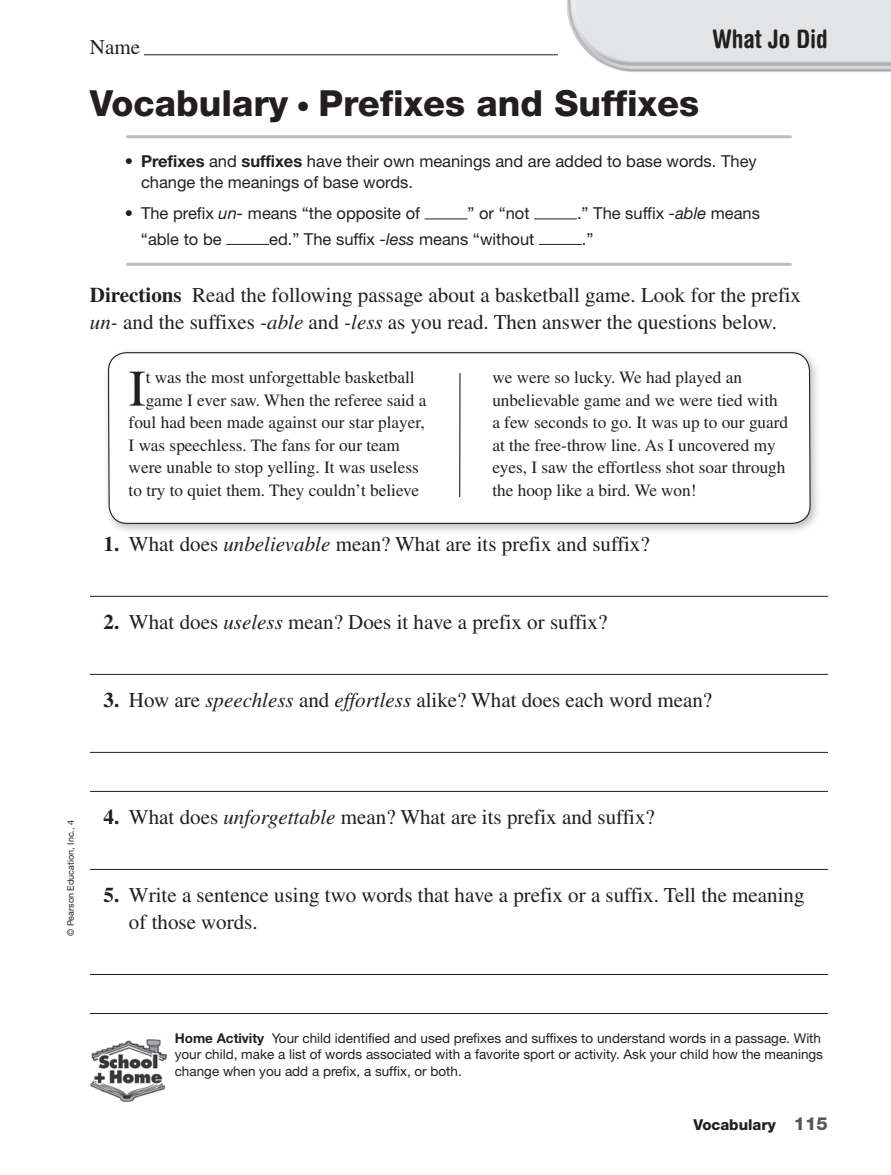
<style>
.page{position:relative;width:891px;height:1175px;background:#fff}
.page>*{position:absolute;margin:0;border:0;box-sizing:border-box;transform-origin:0 0}
.t1{font:51.3px "Times LT Std";color:#231f20}
.t2{font:800 36px "Helvetica Neue LT Std";color:#231f20}
.t3{font:700 condensed 25.5px "Helvetica Rounded LT Std";color:#231f20}
.t4{font:21px/27px "Times LT Std";color:#231f20}
.t5{font:17.25px/22.5px "Times LT Std";color:#231f20}
.t6{font:16.5px/21px "Helvetica Neue LT Std";color:#231f20}
.t7{font:800 15px "Helvetica Neue LT Std";color:#231f20}
.t8{font:13.5px/16.5px "Helvetica Neue LT Std";color:#231f20}
.t9{font:9px "Helvetica Neue LT Std";color:#231f20}
.s1{font-size:27px}
.s2{font-weight:700}
.s3{font-style:italic}
.s4{font-size:18px;color:#57585a}
</style>
<div class="page">
<img style="left:555px;top:0;width:336px;height:72px">
<img style="left:90px;top:1048px;width:75px;height:55px">
<hr style="left:144px;top:54px;width:414px;height:1px;background:#231f20">
<hr style="left:90px;top:596px;width:738px;height:1px;background:#231f20">
<hr style="left:90px;top:674px;width:738px;height:1px;background:#231f20">
<hr style="left:90px;top:752px;width:738px;height:1px;background:#231f20">
<hr style="left:90px;top:791px;width:738px;height:1px;background:#231f20">
<hr style="left:90px;top:869px;width:738px;height:1px;background:#231f20">
<hr style="left:90px;top:974px;width:738px;height:1px;background:#231f20">
<hr style="left:90px;top:1013px;width:738px;height:1px;background:#231f20">
<hr style="left:127px;top:135px;width:663px;height:3px;background:#bcbdc0">
<hr style="left:425px;top:218px;width:43px;height:1px;background:#231f20">
<hr style="left:534px;top:218px;width:43px;height:1px;background:#231f20">
<hr style="left:226px;top:244px;width:43px;height:1px;background:#231f20">
<hr style="left:539px;top:244px;width:43px;height:1px;background:#231f20">
<hr style="left:127px;top:263px;width:663px;height:3px;background:#bcbdc0">
<div style="left:103px;top:347px;width:719px;height:188px;background:#231f20;opacity:.3"></div>
<svg style="left:107px;top:351px;width:704px;height:725px"></svg>
<hr style="left:459px;top:373px;width:2px;height:124px;background:#231f20">
<p class="t4" style="left:90px;top:34px;width:52px">Name</p>
<p class="t3" style="left:712px;top:23px;width:117px">What Jo Did</p>
<p class="t2" style="left:90px;top:81px;width:611px">Vocabulary <span class="s1">•</span> Prefixes and Suffixes</p>
<p class="t6" style="left:141px;top:150px;width:617px;text-indent:-16px">• <span class="s2">Prefixes</span> and <span class="s2">suffixes</span> have their own meanings and are added to base words. They change the meanings of base words.</p>
<p class="t6" style="left:125px;top:203px;width:297px">• The prefix <span class="s3">un-</span> means “the opposite of</p>
<p class="t6" style="left:468px;top:203px;width:64px">” or “not</p>
<p class="t6" style="left:577px;top:203px;width:185px">.” The suffix <span class="s3">-able</span> means</p>
<p class="t6" style="left:141px;top:228px;width:82px">“able to be</p>
<p class="t6" style="left:269px;top:228px;width:267px">ed.” The suffix <span class="s3">-less</span> means “without</p>
<p class="t6" style="left:582px;top:228px;width:13px">.”</p>
<p class="t4" style="left:90px;top:281px;width:713px"><span class="s2">Directions</span> Read the following passage about a basketball game. Look for the prefix <span class="s3">un-</span> and the suffixes <span class="s3">-able</span> and <span class="s3">-less</span> as you read. Then answer the questions below.</p>
<p class="t1" style="left:129px;top:359px;width:19px">I</p>
<p class="t5" style="left:146px;top:366px;width:271px">t was the most unforgettable basketball</p>
<p class="t5" style="left:492px;top:366px;width:297px">we were so lucky. We had played an unbelievable game and we were tied with a few seconds to go. It was up to our guard at the free-throw line. As I uncovered my eyes, I saw the effortless shot soar through the hoop like a bird. We won!</p>
<p class="t4" style="left:104px;top:530px;width:548px"><span class="s2">1.</span> What does <span class="s3">unbelievable</span> mean? What are its prefix and suffix?</p>
<p class="t5" style="left:146px;top:388px;width:282px">game I ever saw. When the referee said a</p>
<p class="t5" style="left:129px;top:411px;width:298px">foul had been made against our star player,</p>
<p class="t5" style="left:129px;top:433px;width:273px">I was speechless. The fans for our team</p>
<p class="t5" style="left:129px;top:456px;width:292px">were unable to stop yelling. It was useless</p>
<p class="t5" style="left:129px;top:478px;width:292px">to try to quiet them. They couldn’t believe</p>
<p class="t4" style="left:104px;top:608px;width:505px"><span class="s2">2.</span> What does <span class="s3">useless</span> mean? Does it have a prefix or suffix?</p>
<p class="t4" style="left:104px;top:686px;width:610px"><span class="s2">3.</span> How are <span class="s3">speechless</span> and <span class="s3">effortless</span> alike? What does each word mean?</p>
<p class="t9" style="left:65px;top:936px;width:118px;rotate:-90deg">© Pearson Education, Inc., 4</p>
<p class="t4" style="left:104px;top:803px;width:553px"><span class="s2">4.</span> What does <span class="s3">unforgettable</span> mean? What are its prefix and suffix?</p>
<p class="t4" style="left:129px;top:881px;width:677px;text-indent:-25px"><span class="s2">5.</span> Write a sentence using two words that have a prefix or a suffix. Tell the meaning of those words.</p>
<p class="t8" style="left:175px;top:1029px;width:650px"><span class="s2">Home Activity</span> Your child identified and used prefixes and suffixes to understand words in a passage. With your child, make a list of words associated with a favorite sport or activity. Ask your child how the meanings change when you add a prefix, a suffix, or both.</p>
<p class="t7" style="left:693px;top:1115px;width:136px">Vocabulary <span class="s4">115</span></p>
</div>
